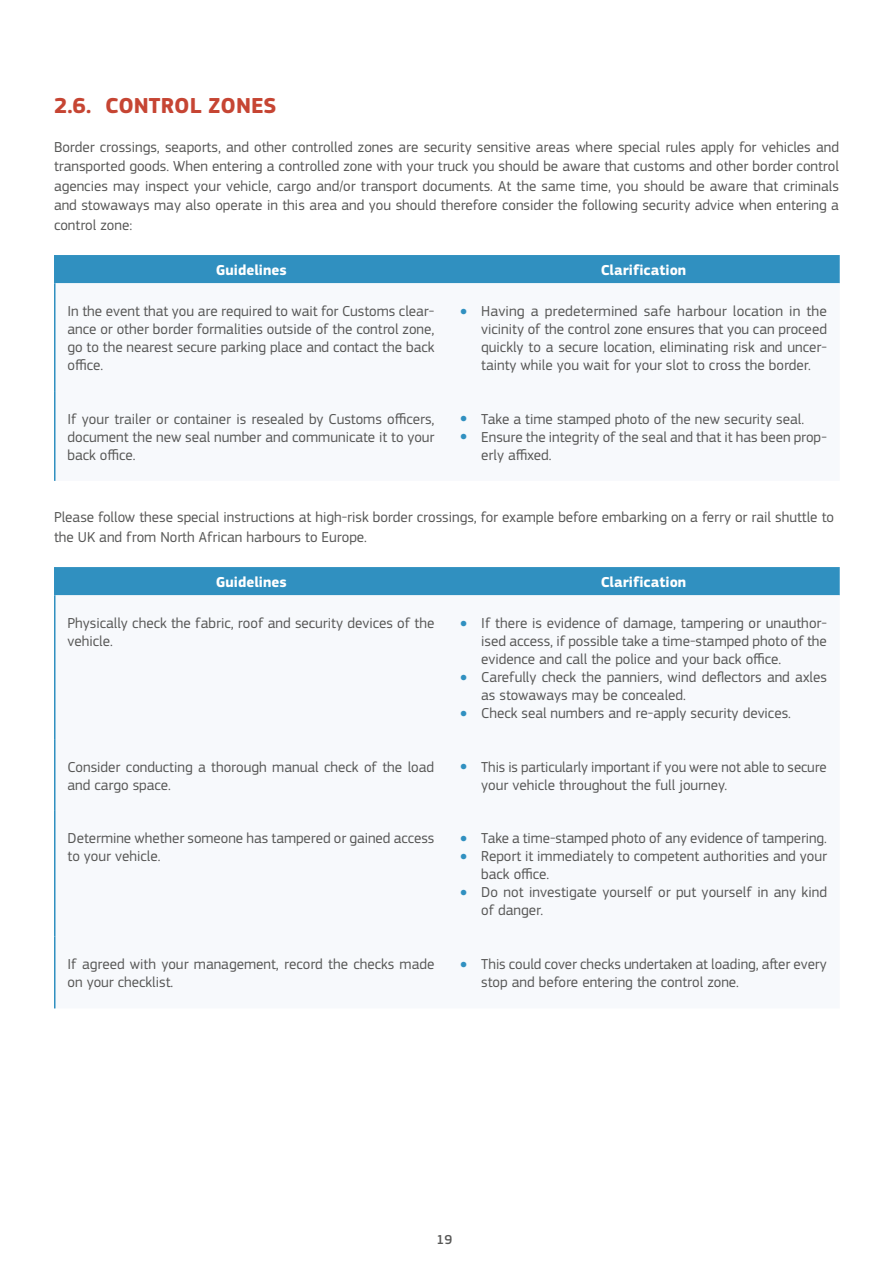
<style>
.page{position:relative;width:893px;height:1263px;background:#fff}
.page>*{position:absolute;margin:0;border:0;box-sizing:border-box;transform-origin:0 0}
.t1{font:700 22.5px "EC Square Sans Pro";color:#c64533}
.t2{font:15px/18px "EC Square Sans Pro";color:#575756}
.t3{font:700 15px "EC Square Sans Pro";color:#fff}
.t4{font:500 13.5px "EC Square Sans Pro";color:#575756}
.s1{font-family:"Myriad Pro";font-weight:700;font-size:21px;color:#3090c0}
</style>
<div class="page">
<div style="left:56px;top:255px;width:784px;height:28px;background:#3090c0"></div>
<svg style="left:56px;top:283px;width:784px;height:1px"></svg>
<hr style="left:54px;top:255px;width:2px;height:28px;background:#3090c0">
<hr style="left:54px;top:283px;width:2px;height:108px;background:#3090c0">
<hr style="left:54px;top:391px;width:2px;height:90px;background:#3090c0">
<div style="left:56px;top:567px;width:784px;height:28px;background:#3090c0"></div>
<hr style="left:54px;top:567px;width:2px;height:28px;background:#3090c0">
<hr style="left:54px;top:595px;width:2px;height:144px;background:#3090c0">
<hr style="left:54px;top:739px;width:2px;height:72px;background:#3090c0">
<hr style="left:54px;top:811px;width:2px;height:126px;background:#3090c0">
<hr style="left:54px;top:937px;width:2px;height:71px;background:#3090c0">
<h1 class="t1" style="left:54px;top:92px;width:224px">2.6. CONTROL ZONES</h1>
<p class="t2" style="left:54px;top:137px;width:786px;line-height:19.5px;text-align:justify">Border crossings, seaports, and other controlled zones are security sensitive areas where special rules apply for vehicles and transported goods. When entering a controlled zone with your truck you should be aware that customs and other border control agencies may inspect your vehicle, cargo and/or transport documents. At the same time, you should be aware that criminals and stowaways may also operate in this area and you should therefore consider the following security advice when entering a control zone:</p>
<p class="t3" style="left:216px;top:261px;width:72px">Guidelines</p>
<p class="t3" style="left:601px;top:261px;width:87px">Clarification</p>
<p class="t2" style="left:68px;top:302px;width:368px;text-align:justify">In the event that you are required to wait for Customs clear&shy;ance or other border formalities outside of the control zone, go to the nearest secure parking place and contact the back office.</p>
<p class="t2" style="left:481px;top:302px;width:347px;text-align:justify;text-indent:-21px"><span class="s1">•</span> Having a predetermined safe harbour location in the vicinity of the control zone ensures that you can proceed quickly to a secure location, eliminating risk and uncer&shy;tainty while you wait for your slot to cross the border.</p>
<p class="t2" style="left:68px;top:410px;width:368px;text-align:justify">If your trailer or container is resealed by Customs officers, document the new seal number and communicate it to your back office.</p>
<p class="t2" style="left:460px;top:410px;width:346px"><span class="s1">•</span> Take a time stamped photo of the new security seal.</p>
<p class="t2" style="left:481px;top:428px;width:347px;text-indent:-21px"><span class="s1">•</span> Ensure the integrity of the seal and that it has been prop&shy;erly affixed.</p>
<p class="t2" style="left:54px;top:507px;width:781px;line-height:19.5px">Please follow these special instructions at high-risk border crossings, for example before embarking on a ferry or rail shuttle to the UK and from North African harbours to Europe.</p>
<p class="t3" style="left:216px;top:573px;width:72px">Guidelines</p>
<p class="t3" style="left:601px;top:573px;width:87px">Clarification</p>
<p class="t2" style="left:68px;top:614px;width:368px">Physically check the fabric, roof and security devices of the vehicle.</p>
<p class="t2" style="left:481px;top:614px;width:347px;text-align:justify;text-indent:-21px"><span class="s1">•</span> If there is evidence of damage, tampering or unauthor&shy;ised access, if possible take a time-stamped photo of the evidence and call the police and your back office.</p>
<p class="t2" style="left:481px;top:668px;width:347px;text-indent:-21px"><span class="s1">•</span> Carefully check the panniers, wind deflectors and axles as stowaways may be concealed.</p>
<p class="t2" style="left:460px;top:704px;width:332px"><span class="s1">•</span> Check seal numbers and re-apply security devices.</p>
<p class="t2" style="left:68px;top:758px;width:368px">Consider conducting a thorough manual check of the load and cargo space.</p>
<p class="t2" style="left:481px;top:758px;width:347px;text-indent:-21px"><span class="s1">•</span> This is particularly important if you were not able to secure your vehicle throughout the full journey.</p>
<p class="t2" style="left:68px;top:829px;width:368px">Determine whether someone has tampered or gained access to your vehicle.</p>
<p class="t2" style="left:460px;top:829px;width:368px"><span class="s1">•</span> Take a time-stamped photo of any evidence of tampering.</p>
<p class="t2" style="left:481px;top:847px;width:347px;text-indent:-21px"><span class="s1">•</span> Report it immediately to competent authorities and your back office.</p>
<p class="t2" style="left:481px;top:883px;width:347px;text-indent:-21px"><span class="s1">•</span> Do not investigate yourself or put yourself in any kind of danger.</p>
<p class="t2" style="left:68px;top:955px;width:368px">If agreed with your management, record the checks made on your checklist.</p>
<p class="t2" style="left:481px;top:955px;width:347px;text-indent:-21px"><span class="s1">•</span> This could cover checks undertaken at loading, after every stop and before entering the control zone.</p>
<p class="t4" style="left:437px;top:1231px;width:17px">19</p>
</div>
